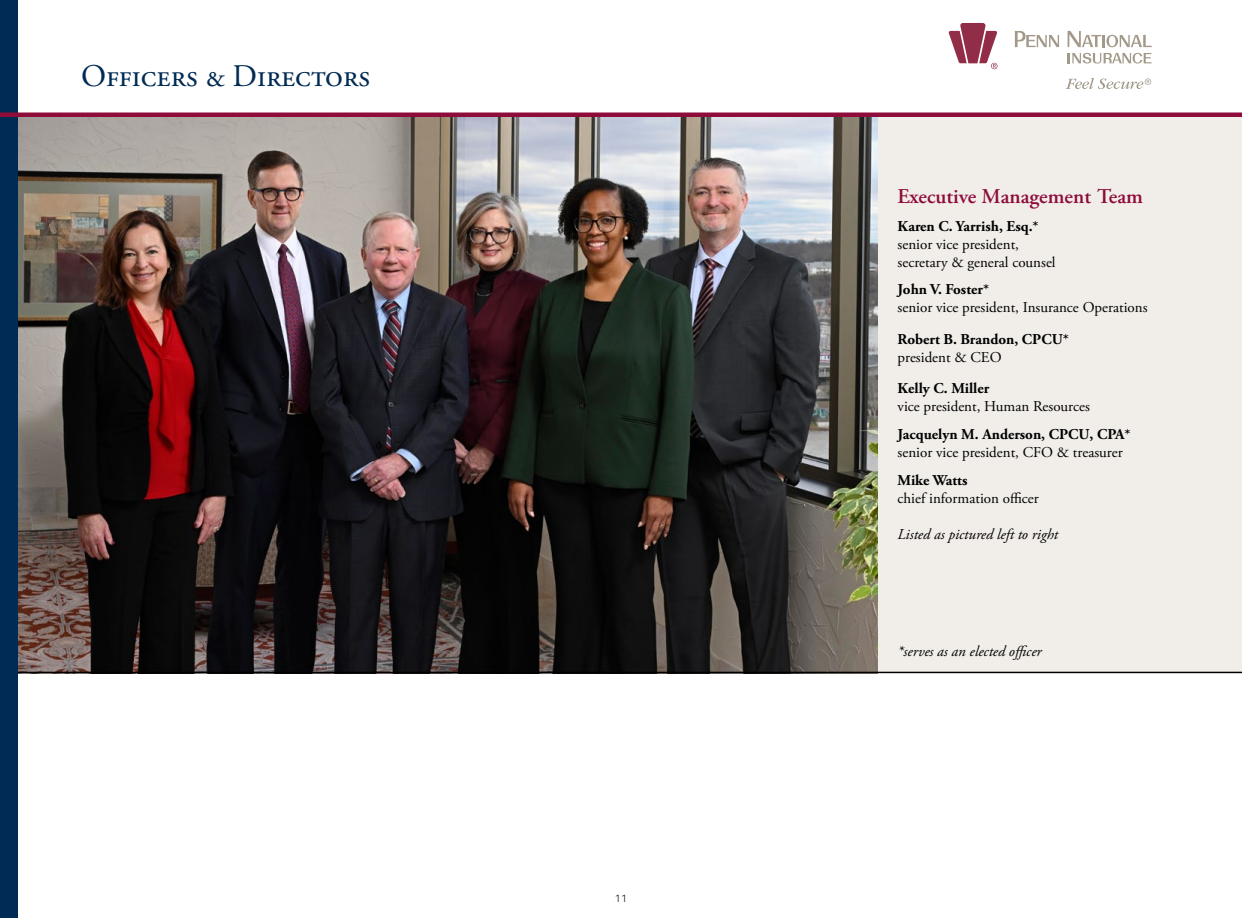
<style>
.page{position:relative;width:1242px;height:918px;background:#fff}
.page>*{position:absolute;margin:0;border:0;box-sizing:border-box;transform-origin:0 0}
.t1{font:31.5px "Adobe Garamond Pro";color:#002b54}
.t2{font:600 21px "Adobe Garamond Pro";color:#8e0c3a}
.t3{font:15px/18px "Adobe Garamond Pro";color:#000}
.t4{font:700 15px "Adobe Garamond Pro";color:#000}
.t5{font:italic 15px "Adobe Garamond Pro";color:#000}
.t6{font:300 10.5px "Aktiv Grotesk";color:#000}
</style>
<div class="page">
<div style="left:0;top:0;width:18px;height:918px;background:#002b54"></div>
<div style="left:27px;top:115px;width:1215px;height:558px;background:#f1eeea"></div>
<img style="left:18px;top:117px;width:860px;height:555px">
<hr style="left:18px;top:672px;width:1224px;height:1px;background:#000">
<svg style="left:1015px;top:31px;width:44px;height:16px"></svg>
<svg style="left:1068px;top:31px;width:84px;height:16px"></svg>
<svg style="left:1068px;top:53px;width:84px;height:11px"></svg>
<svg style="left:949px;top:23px;width:49px;height:46px"></svg>
<svg style="left:1066px;top:78px;width:85px;height:11px"></svg>
<div style="left:0;top:112px;width:1242px;height:5px;background:#8e0c3a"></div>
<h1 class="t1" style="left:81px;top:57px;width:291px">Officers &amp; Directors</h1>
<p class="t6" style="left:615px;top:892px;width:14px">11</p>
<h2 class="t2" style="left:898px;top:184px;width:247px">Executive Management Team</h2>
<p class="t4" style="left:898px;top:217px;width:143px">Karen C. Yarrish, Esq.*</p>
<p class="t3" style="left:898px;top:235px;width:160px">senior vice president, secretary &amp; general counsel</p>
<p class="t4" style="left:898px;top:281px;width:93px">John V. Foster*</p>
<p class="t3" style="left:898px;top:299px;width:251px">senior vice president, Insurance Operations</p>
<p class="t4" style="left:898px;top:330px;width:173px">Robert B. Brandon, CPCU*</p>
<p class="t3" style="left:898px;top:349px;width:106px">president &amp; CEO</p>
<p class="t4" style="left:898px;top:380px;width:93px">Kelly C. Miller</p>
<p class="t3" style="left:898px;top:398px;width:194px">vice president, Human Resources</p>
<p class="t4" style="left:898px;top:426px;width:234px">Jacquelyn M. Anderson, CPCU, CPA*</p>
<p class="t3" style="left:898px;top:444px;width:227px">senior vice president, CFO &amp; treasurer</p>
<p class="t4" style="left:898px;top:471px;width:71px">Mike Watts</p>
<p class="t3" style="left:898px;top:490px;width:143px">chief information officer</p>
<p class="t5" style="left:898px;top:525px;width:162px">Listed as pictured left to right</p>
<p class="t5" style="left:898px;top:642px;width:146px">*serves as an elected officer</p>
</div>
